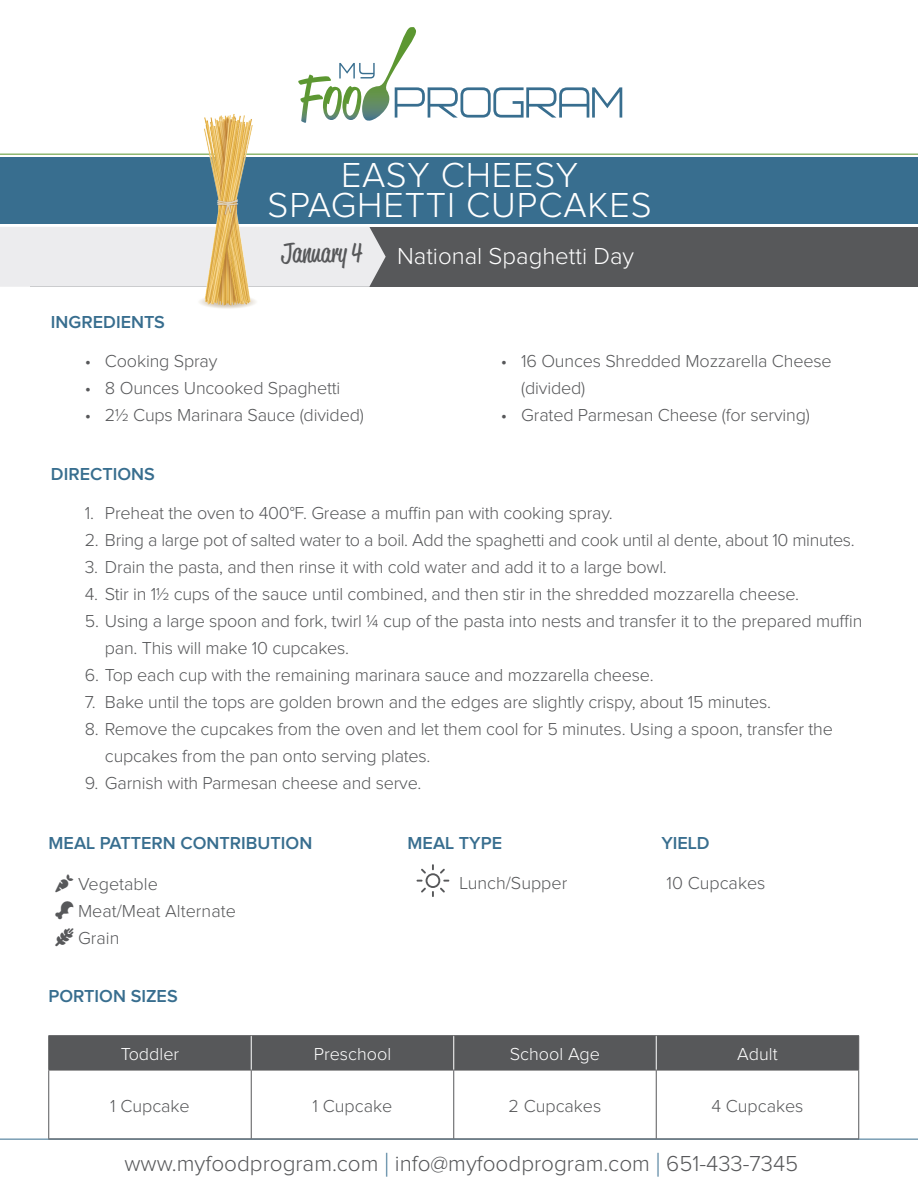
<style>
.page{position:relative;width:918px;height:1188px;background:#fff}
.page>*{position:absolute;margin:0;border:0;box-sizing:border-box;transform-origin:0 0}
.t1{font:300 36px "Proxima Nova";letter-spacing:.025em;color:#fff}
.t2{font:27px "Reklame Script";color:#57585a}
.t3{font:300 24px "Proxima Nova";color:#fff}
.t4{font:300 22.5px "Proxima Nova";color:#57585a}
.t5{font:300 18px/27px "Proxima Nova";letter-spacing:-.01em;color:#57585a}
.t6{font:600 18px "Proxima Nova";color:#386e8f}
.t7{font:300 18px "Proxima Nova";color:#fff}
.s1{font-size:33.75px;color:#386e8f}
</style>
<div class="page">
<div style="left:30px;top:227px;width:888px;height:59px;background:#57585a"></div>
<div style="left:0;top:227px;width:386px;height:60px;background:#ececee"></div>
<div style="left:0;top:157px;width:918px;height:67px;background:#386e8f"></div>
<hr style="left:0;top:154px;width:918px;height:1px;background:#5c9731">
<hr style="left:0;top:1139px;width:918px;height:1px;background:#386e8f">
<svg style="left:298px;top:27px;width:324px;height:94px"></svg>
<div style="left:49px;top:1036px;width:809px;height:34px;background:#57585a"></div>
<hr style="left:48px;top:1035px;width:203px;height:1px;background:#57585a">
<hr style="left:48px;top:1036px;width:1px;height:34px;background:#57585a">
<hr style="left:251px;top:1035px;width:203px;height:1px;background:#57585a">
<hr style="left:454px;top:1035px;width:202px;height:1px;background:#57585a">
<hr style="left:656px;top:1035px;width:203px;height:1px;background:#57585a">
<hr style="left:858px;top:1036px;width:1px;height:34px;background:#57585a">
<hr style="left:48px;top:1070px;width:203px;height:1px;background:#57585a">
<hr style="left:48px;top:1070px;width:1px;height:69px;background:#57585a">
<hr style="left:251px;top:1070px;width:203px;height:1px;background:#57585a">
<hr style="left:251px;top:1070px;width:1px;height:69px;background:#57585a">
<hr style="left:454px;top:1070px;width:202px;height:1px;background:#57585a">
<hr style="left:453px;top:1070px;width:1px;height:69px;background:#57585a">
<hr style="left:656px;top:1070px;width:203px;height:1px;background:#57585a">
<hr style="left:656px;top:1070px;width:1px;height:69px;background:#57585a">
<hr style="left:858px;top:1070px;width:1px;height:69px;background:#57585a">
<hr style="left:48px;top:1139px;width:203px;height:1px;background:#57585a">
<hr style="left:251px;top:1139px;width:203px;height:1px;background:#57585a">
<hr style="left:454px;top:1139px;width:202px;height:1px;background:#57585a">
<hr style="left:656px;top:1139px;width:203px;height:1px;background:#57585a">
<hr style="left:251px;top:1036px;width:1px;height:34px;background:#fff">
<hr style="left:453px;top:1036px;width:1px;height:34px;background:#fff">
<hr style="left:656px;top:1036px;width:1px;height:34px;background:#fff">
<img style="left:120px;top:104px;width:216px;height:205px">
<svg style="left:417px;top:864px;width:32px;height:33px"></svg>
<p class="t1" style="left:341px;top:159px;width:238px">EASY CHEESY</p>
<p class="t1" style="left:268px;top:189px;width:386px">SPAGHETTI CUPCAKES</p>
<p class="t6" style="left:51px;top:314px;width:116px">INGREDIENTS</p>
<p class="t2" style="left:281px;top:235px;width:82px">January 4</p>
<p class="t3" style="left:397px;top:245px;width:239px">National Spaghetti Day</p>
<p class="t5" style="left:85px;top:348px;width:134px">• Cooking Spray</p>
<p class="t5" style="left:85px;top:375px;width:257px">• 8 Ounces Uncooked Spaghetti</p>
<p class="t5" style="left:85px;top:402px;width:281px">• 21/2 Cups Marinara Sauce (divided)</p>
<p class="t6" style="left:51px;top:466px;width:105px">DIRECTIONS</p>
<p class="t5" style="left:521px;top:348px;width:312px;text-indent:-20px">• 16 Ounces Shredded Mozzarella Cheese (divided)</p>
<p class="t5" style="left:501px;top:402px;width:310px">• Grated Parmesan Cheese (for serving)</p>
<p class="t5" style="left:85px;top:501px;width:530px">1. Preheat the oven to 400°F. Grease a muffin pan with cooking spray.</p>
<p class="t5" style="left:85px;top:528px;width:772px">2. Bring a large pot of salted water to a boil. Add the spaghetti and cook until al dente, about 10 minutes.</p>
<p class="t5" style="left:85px;top:555px;width:584px">3. Drain the pasta, and then rinse it with cold water and add it to a large bowl.</p>
<p class="t5" style="left:85px;top:582px;width:716px">4. Stir in 11/2 cups of the sauce until combined, and then stir in the shredded mozzarella cheese.</p>
<p class="t5" style="left:105px;top:609px;width:759px;text-indent:-20px">5. Using a large spoon and fork, twirl 1/4 cup of the pasta into nests and transfer it to the prepared muffin pan. This will make 10 cupcakes.</p>
<p class="t5" style="left:85px;top:663px;width:571px">6. Top each cup with the remaining marinara sauce and mozzarella cheese.</p>
<p class="t5" style="left:85px;top:690px;width:688px">7. Bake until the tops are golden brown and the edges are slightly crispy, about 15 minutes.</p>
<p class="t5" style="left:105px;top:717px;width:729px;text-indent:-20px">8. Remove the cupcakes from the oven and let them cool for 5 minutes. Using a spoon, transfer the cupcakes from the pan onto serving plates.</p>
<p class="t5" style="left:85px;top:771px;width:338px">9. Garnish with Parmesan cheese and serve.</p>
<p class="t6" style="left:49px;top:835px;width:265px">MEAL PATTERN CONTRIBUTION</p>
<p class="t6" style="left:408px;top:835px;width:96px">MEAL TYPE</p>
<p class="t6" style="left:661px;top:835px;width:50px">YIELD</p>
<p class="t5" style="left:459px;top:870px;width:110px">Lunch/Supper</p>
<p class="t5" style="left:667px;top:870px;width:100px">10 Cupcakes</p>
<p class="t5" style="left:78px;top:871px;width:81px">Vegetable</p>
<p class="t5" style="left:78px;top:898px;width:159px">Meat/Meat Alternate</p>
<p class="t5" style="left:78px;top:925px;width:43px">Grain</p>
<p class="t6" style="left:48px;top:987px;width:131px">PORTION SIZES</p>
<p class="t7" style="left:121px;top:1046px;width:60px">Toddler</p>
<p class="t7" style="left:314px;top:1046px;width:79px">Preschool</p>
<p class="t7" style="left:510px;top:1046px;width:92px">School Age</p>
<p class="t7" style="left:737px;top:1046px;width:42px">Adult</p>
<p class="t5" style="left:110px;top:1093px;width:81px">1 Cupcake</p>
<p class="t5" style="left:313px;top:1093px;width:81px">1 Cupcake</p>
<p class="t5" style="left:509px;top:1093px;width:94px">2 Cupcakes</p>
<p class="t5" style="left:711px;top:1093px;width:94px">4 Cupcakes</p>
<p class="t4" style="left:124px;top:1153px;width:675px">www.myfoodprogram.com <span class="s1">|</span> info@myfoodprogram.com <span class="s1">|</span> 651-433-7345</p>
</div>
